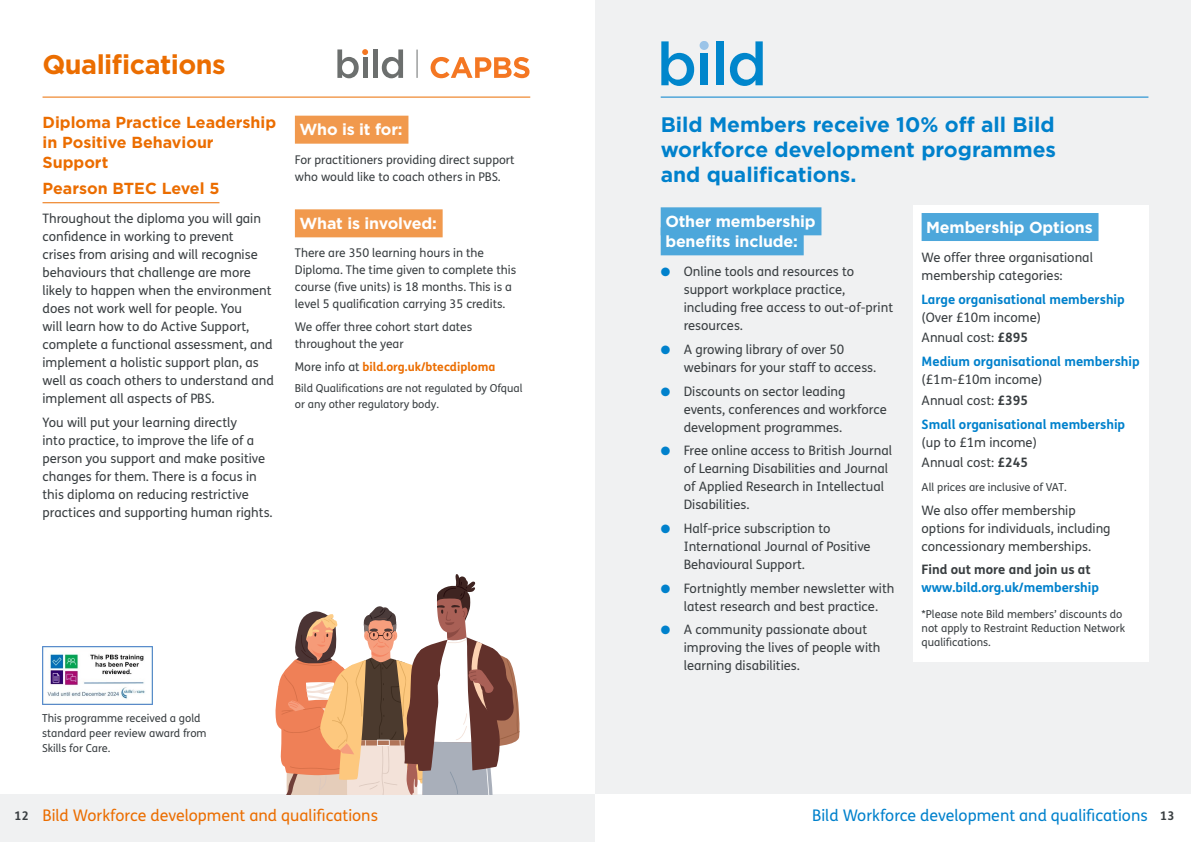
<style>
.page{position:relative;width:1191px;height:842px;background:#fff}
.page>*{position:absolute;margin:0;border:0;box-sizing:border-box;transform-origin:0 0}
.Small_main{font:700 27px "Gotham";letter-spacing:-.02em;color:#eb6d00}
.Qual_underline{font:700 21px/25px "Gotham";color:#0081cc;text-align:justify}
.White_out{font:700 16px "Gotham";letter-spacing:-.01em;color:#fff}
.First_para{font:700 16px/20px "Gotham";color:#eb6d00}
.t1{font:16px "FS Me";color:#eb6d00}
.t2{font:16px "FS Me";color:#0081cc}
.Qual_underline-2{font:700 16px "Gotham";color:#eb6d00}
.orange_block{font:700 16px "Gotham";letter-spacing:-.01em;color:#fff}
.First_para-2{font:13px/18px "FS Me";color:#393e41}
.First_para-3{font:700 13px/18px "FS Me";color:#0081cc}
.Body{font:12px/17px "FS Me";color:#393e41}
.Body-2{font:700 12px "FS Me";color:#eb6d00}
.Page_nos{font:700 12px "FS Me";color:#393e41}
.Body-3{font:11px/15px "FS Me";color:#393e41}
.First_para-4{font:11px/14px "FS Me";color:#393e41}
.s1{font-weight:400;color:#393e41}
.s2{font-weight:700}
.s3{color:#393e41}
.s4{color:#0081cc}
</style>
<div class="page">
<div style="left:595px;top:0;width:596px;height:842px;background:#f0f1f2"></div>
<hr style="left:43px;top:202px;width:176px;height:1px;background:#eb6d00">
<hr style="left:43px;top:97px;width:487px;height:1px;background:#eb6d00">
<svg style="left:337px;top:49px;width:31px;height:29px"></svg>
<div style="left:373px;top:49px;width:5px;height:29px;background:#6c6f6e"></div>
<svg style="left:382px;top:49px;width:21px;height:29px"></svg>
<hr style="left:363px;top:57px;width:4px;height:21px;background:#6c6f6e">
<svg style="left:430px;top:57px;width:99px;height:21px"></svg>
<svg style="left:417px;top:50px;width:1px;height:28px"></svg>
<div style="left:295px;top:116px;width:113px;height:28px;background:#f1994d"></div>
<div style="left:295px;top:209px;width:147px;height:28px;background:#f1994d"></div>
<img style="left:42px;top:646px;width:110px;height:59px">
<div style="left:0;top:795px;width:595px;height:47px;background:#f0f1f2"></div>
<div style="left:595px;top:795px;width:596px;height:47px;background:#fff"></div>
<hr style="left:660px;top:97px;width:488px;height:1px;background:#0081cc">
<svg style="left:275px;top:574px;width:244px;height:221px"></svg>
<div style="left:699px;top:41px;width:9px;height:9px;background:#9bc4e8;border-radius:50%"></div>
<svg style="left:661px;top:41px;width:33px;height:45px"></svg>
<div style="left:716px;top:41px;width:7px;height:44px;background:#0086cc"></div>
<svg style="left:730px;top:41px;width:32px;height:45px"></svg>
<div style="left:700px;top:53px;width:8px;height:32px;background:#0086cc"></div>
<div style="left:660px;top:207px;width:161px;height:28px;background:#4da7db"></div>
<div style="left:660px;top:227px;width:143px;height:28px;background:#4da7db"></div>
<div style="left:913px;top:206px;width:235px;height:456px;background:#fff"></div>
<div style="left:921px;top:213px;width:177px;height:28px;background:#4da7db"></div>
<p class="Small_main" style="left:43px;top:47px;width:184px">Qualifications</p>
<p class="First_para" style="left:43px;top:113px;width:235px">Diploma Practice Leadership in Positive Behaviour<br>Support</p>
<p class="Qual_underline-2" style="left:43px;top:178px;width:178px">Pearson BTEC Level 5</p>
<p class="First_para-2" style="left:43px;top:210px;width:233px">Throughout the diploma you will gain confidence in working to prevent<br>crises from arising and will recognise behaviours that challenge are more likely to happen when the environment does not work well for people. You<br>will learn how to do Active Support, complete a functional assessment, and implement a holistic support plan, as well as coach others to understand and implement all aspects of PBS.</p>
<p class="First_para-2" style="left:43px;top:413px;width:232px">You will put your learning directly<br>into practice, to improve the life of a person you support and make positive changes for them. There is a focus in this diploma on reducing restrictive practices and supporting human rights.</p>
<p class="White_out" style="left:299px;top:119px;width:105px">Who is it for:</p>
<p class="Body" style="left:295px;top:151px;width:221px">For practitioners providing direct support who would like to coach others in PBS.</p>
<p class="orange_block" style="left:299px;top:213px;width:139px">What is involved:</p>
<p class="Body" style="left:295px;top:244px;width:223px">There are 350 learning hours in the Diploma. The time given to complete this course (five units) is 18 months. This is a level 5 qualification carrying 35 credits.</p>
<p class="Body" style="left:295px;top:318px;width:179px">We offer three cohort start dates throughout the year</p>
<p class="Body-2" style="left:295px;top:357px;width:202px"><span class="s1">More info at</span> bild.org.uk/btecdiploma</p>
<p class="Body-3" style="left:295px;top:380px;width:229px;line-height:16px">Bild Qualifications are not regulated by Ofqual or any other regulatory body.</p>
<p class="Body-3" style="left:42px;top:710px;width:166px">This programme received a gold standard peer review award from<br>Skills for Care.</p>
<p class="Qual_underline" style="left:660px;top:112px;width:397px">Bild Members receive 10% off all Bild workforce development programmes and qualifications.</p>
<p class="White_out" style="left:926px;top:216px;width:168px">Membership Options</p>
<p class="First_para-2" style="left:921px;top:248px;width:173px">We offer three organisational membership categories:</p>
<p class="First_para-3" style="left:921px;top:289px;width:205px">Large organisational membership <span class="s1">(Over £10m income)</span></p>
<p class="First_para-2" style="left:921px;top:329px;width:108px">Annual cost: <span class="s2">£895</span></p>
<p class="First_para-3" style="left:921px;top:352px;width:220px">Medium organisational membership <span class="s1">(£1m-£10m income)</span></p>
<p class="First_para-2" style="left:921px;top:391px;width:108px">Annual cost: <span class="s2">£395</span></p>
<p class="First_para-3" style="left:921px;top:414px;width:205px">Small organisational membership <span class="s1">(up to £1m income)</span></p>
<p class="First_para-2" style="left:921px;top:454px;width:108px">Annual cost: <span class="s2">£245</span></p>
<p class="First_para-4" style="left:921px;top:480px;width:147px">All prices are inclusive of VAT.</p>
<p class="First_para-2" style="left:921px;top:501px;width:190px">We also offer membership options for individuals, including concessionary memberships.</p>
<p class="First_para-3" style="left:921px;top:560px;width:179px"><span class="s3">Find out more and join us at </span>www.bild.org.uk/membership</p>
<p class="First_para-4" style="left:921px;top:607px;width:205px">*Please note Bild members’ discounts do not apply to Restraint Reduction Network qualifications.</p>
<p class="White_out" style="left:665px;top:211px;width:152px">Other membership</p>
<p class="White_out" style="left:665px;top:231px;width:134px">benefits include:</p>
<p class="First_para-2" style="left:683px;top:262px;width:211px;text-indent:-23px"><span class="s4">●</span> Online tools and resources to support workplace practice, including free access to out-of-print resources.</p>
<p class="First_para-2" style="left:683px;top:340px;width:194px;text-indent:-23px"><span class="s4">●</span> A growing library of over 50 webinars for your staff to access.</p>
<p class="First_para-2" style="left:683px;top:382px;width:204px;text-indent:-23px"><span class="s4">●</span> Discounts on sector leading events, conferences and workforce development programmes.</p>
<p class="First_para-2" style="left:683px;top:441px;width:210px;text-indent:-23px"><span class="s4">●</span> Free online access to British Journal of Learning Disabilities and Journal of Applied Research in Intellectual<br>Disabilities.</p>
<p class="First_para-2" style="left:683px;top:519px;width:188px;text-indent:-23px"><span class="s4">●</span> Half-price subscription to<br>International Journal of Positive<br>Behavioural Support.</p>
<p class="First_para-2" style="left:660px;top:579px;width:235px;text-align:center"><span class="s4">●</span> Fortnightly member newsletter with latest research and best practice.</p>
<p class="First_para-2" style="left:683px;top:620px;width:198px;text-indent:-23px"><span class="s4">●</span> A community passionate about improving the lives of people with learning disabilities.</p>
<p class="Page_nos" style="left:15px;top:806px;width:16px">12</p>
<p class="t1" style="left:43px;top:804px;width:337px">Bild Workforce development and qualifications</p>
<p class="t2" style="left:812px;top:805px;width:337px">Bild Workforce development and qualifications</p>
<p class="Page_nos" style="left:1160px;top:806px;width:16px">13</p>
</div>
